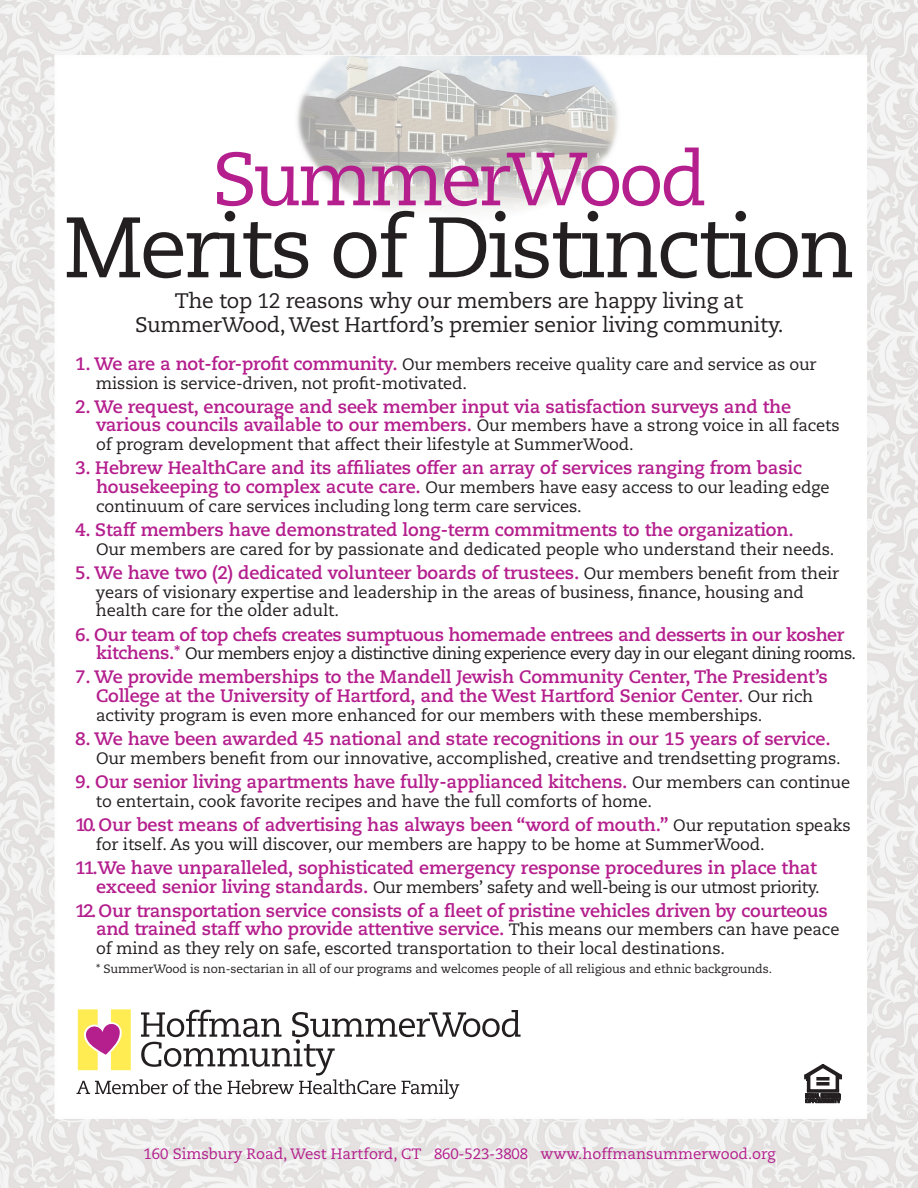
<style>
.page{position:relative;width:918px;height:1188px;background:#fff}
.page>*{position:absolute;margin:0;border:0;box-sizing:border-box;transform-origin:0 0}
.t1{font:85.5px "Caecilia LT Std";letter-spacing:-.04em;color:#231f20}
.t2{font:75.15px "Caecilia LT Std";letter-spacing:-.05em;color:#b41e8d}
.t3{font:21px/24px "Caecilia LT Std";letter-spacing:-.015em;color:#231f20;text-align:center}
.t4{font:700 18px/18.8px "Caecilia LT Std";letter-spacing:-.01em;color:#b41e8d}
.t5{font:16.5px/18.8px "Caecilia LT Std";letter-spacing:-.01em;color:#231f20}
.t6{font:16.5px "Caecilia LT Std";letter-spacing:-.04em;color:#231f20}
.t7{font:16.5px "Caecilia LT Std";letter-spacing:-.03em;color:#231f20}
.t8{font:15px "Caecilia LT Std";color:#b41e8d}
.t9{font:12px "Caecilia LT Std";letter-spacing:-.01em;color:#231f20}
.s1{font-weight:700;font-size:18px;color:#b41e8d}
.s2{font-weight:400;font-size:16.5px;color:#231f20}
</style>
<div class="page">
<img style="left:0;top:0;width:918px;height:1188px">
<svg style="left:805px;top:1091px;width:36px;height:10px"></svg>
<svg style="left:816px;top:1082px;width:13px;height:4px"></svg>
<svg style="left:807px;top:1089px;width:32px;height:4px"></svg>
<hr style="left:836px;top:1074px;width:3px;height:18px;background:#231f20">
<hr style="left:807px;top:1074px;width:3px;height:18px;background:#231f20">
<div style="left:803px;top:1063px;width:40px;height:40px;border:1px solid #fff"></div>
<svg style="left:803px;top:1063px;width:40px;height:19px"></svg>
<svg style="left:76px;top:1009px;width:445px;height:90px"></svg>
<h2 class="t2" style="left:212px;top:136px;width:496px">SummerWood</h2>
<h1 class="t1" style="left:64px;top:198px;width:793px">Merits of Distinction</h1>
<p class="t3" style="left:135px;top:289px;width:650px">The top 12 reasons why our members are happy living at<br>SummerWood, West Hartford’s premier senior living community.</p>
<p class="t5" style="left:96px;top:355px;width:722px;text-indent:-21px"><span class="s1">1. We are a not-for-profit community.</span> Our members receive quality care and service as our mission is service-driven, not profit-motivated.</p>
<p class="t4" style="left:96px;top:397px;width:745px;text-indent:-21px">2. We request, encourage and seek member input via satisfaction surveys and the various councils available to our members. <span class="s2">Our members have a strong voice in all facets</span></p>
<p class="t5" style="left:96px;top:435px;width:539px">of program development that affect their lifestyle at SummerWood.</p>
<p class="t4" style="left:75px;top:459px;width:729px">3. Hebrew HealthCare and its affiliates offer an array of services ranging from basic</p>
<p class="t5" style="left:96px;top:478px;width:735px"><span class="s1">housekeeping to complex acute care.</span> Our members have easy access to our leading edge continuum of care services including long term care services.</p>
<p class="t4" style="left:75px;top:521px;width:720px">4. Staff members have demonstrated long-term commitments to the organization.</p>
<p class="t5" style="left:96px;top:540px;width:740px">Our members are cared for by passionate and dedicated people who understand their needs.</p>
<p class="t4" style="left:75px;top:564px;width:766px">5. We have two (2) dedicated volunteer boards of trustees. <span class="s2">Our members benefit from their</span></p>
<p class="t5" style="left:96px;top:583px;width:710px">years of visionary expertise and leadership in the areas of business, finance, housing and health care for the older adult.</p>
<p class="t4" style="left:75px;top:625px;width:771px">6. Our team of top chefs creates sumptuous homemade entrees and desserts in our kosher</p>
<p class="t6" style="left:96px;top:644px;width:762px"><span class="s1">kitchens.*</span> Our members enjoy a distinctive dining experience every day in our elegant dining rooms.</p>
<p class="t4" style="left:75px;top:668px;width:754px;text-align:center">7. We provide memberships to the Mandell Jewish Community Center, The President’s<br>College at the University of Hartford, and the West Hartford Senior Center. <span class="s2">Our rich</span></p>
<p class="t5" style="left:96px;top:706px;width:668px">activity program is even more enhanced for our members with these memberships.</p>
<p class="t4" style="left:75px;top:730px;width:757px">8. We have been awarded 45 national and state recognitions in our 15 years of service.</p>
<p class="t5" style="left:96px;top:749px;width:746px">Our members benefit from our innovative, accomplished, creative and trendsetting programs.</p>
<p class="t4" style="left:75px;top:773px;width:777px">9. Our senior living apartments have fully-applianced kitchens. <span class="s2">Our members can continue</span></p>
<p class="t5" style="left:96px;top:792px;width:557px">to entertain, cook favorite recipes and have the full comforts of home.</p>
<p class="t4" style="left:75px;top:816px;width:777px">10. Our best means of advertising has always been “word of mouth.” <span class="s2">Our reputation speaks</span></p>
<p class="t5" style="left:96px;top:835px;width:670px">for itself. As you will discover, our members are happy to be home at SummerWood.</p>
<p class="t4" style="left:75px;top:858px;width:743px">11.We have unparalleled, sophisticated emergency response procedures in place that</p>
<p class="t7" style="left:96px;top:877px;width:725px"><span class="s1">exceed senior living standards.</span> Our members’ safety and well-being is our utmost priority.</p>
<p class="t4" style="left:96px;top:901px;width:745px;text-indent:-21px">12. Our transportation service consists of a fleet of pristine vehicles driven by courteous and trained staff who provide attentive service. <span class="s2">This means our members can have peace</span></p>
<p class="t5" style="left:96px;top:939px;width:631px">of mind as they rely on safe, escorted transportation to their local destinations.</p>
<p class="t9" style="left:96px;top:962px;width:678px">* SummerWood is non-sectarian in all of our programs and welcomes people of all religious and ethnic backgrounds.</p>
<p class="t8" style="left:144px;top:1145px;width:633px">160 Simsbury Road, West Hartford, CT 860-523-3808 www.hoffmansummerwood.org</p>
</div>
